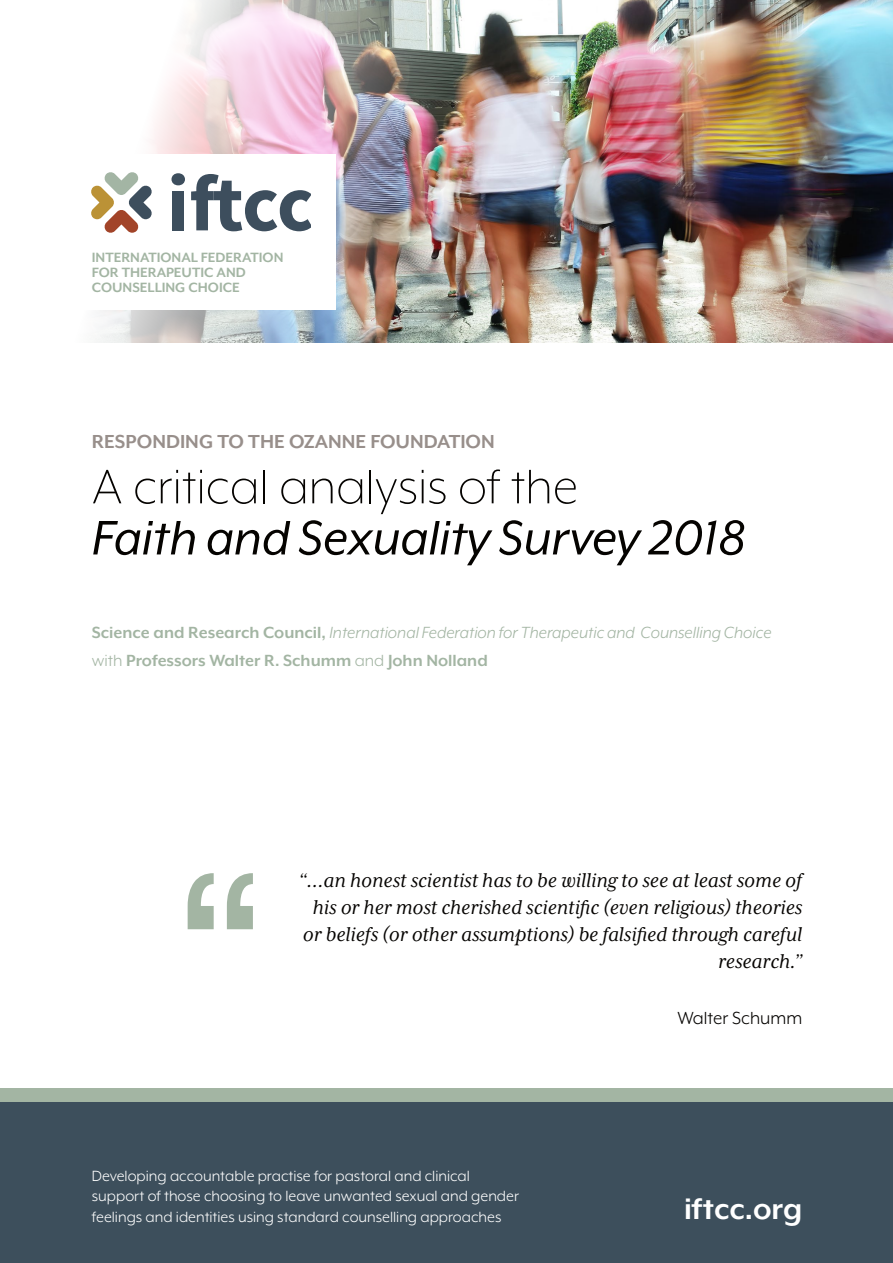
<style>
.page{position:relative;width:893px;height:1263px;background:#fff}
.page>*{position:absolute;margin:0;border:0;box-sizing:border-box;transform-origin:0 0}
.t1{font:italic 55.8px "Mr Eaves XL Mod OT";color:#050300}
.t2{font:300 55.8px "Mr Eaves XL Mod OT";color:#050300}
.t3{font:700 34.2px "Mr Eaves XL Mod OT";color:#fff}
.t4{font:italic 22.5px/27px "Mrs Eaves XL Serif OT";color:#050300;text-align:right}
.t5{font:700 21.75px "Mr Eaves XL Mod OT";color:#988f8b}
.t6{font:20.1px "Mr Eaves XL Mod OT";color:#050300}
.t7{font:700 18.6px/27.9px "Mr Eaves XL Mod OT";color:#a3b5a3}
.t8{font:17.1px/20.4px "Mr Eaves XL Mod OT";color:#fff}
.t9{font:700 15.45px/15.5px "Mr Eaves XL Mod OT";color:#a3b5a3}
.s1{font-weight:400;font-style:italic}
.s2{font-weight:400}
</style>
<div class="page">
<img style="left:97px;top:0;width:796px;height:342px">
<div style="left:0;top:1102px;width:893px;height:161px;background:#3d4f5c"></div>
<div style="left:0;top:154px;width:336px;height:155px;background:#fff"></div>
<svg style="left:188px;top:873px;width:65px;height:56px"></svg>
<div style="left:172px;top:191px;width:12px;height:39px;background:#3d4e5d"></div>
<div style="left:171px;top:173px;width:14px;height:12px;background:#3d4e5d;border-radius:50%"></div>
<svg style="left:191px;top:174px;width:120px;height:57px"></svg>
<svg style="left:92px;top:172px;width:60px;height:61px"></svg>
<div style="left:0;top:1089px;width:893px;height:13px;background:#a3b5a3"></div>
<p class="t9" style="left:92px;top:249px;width:193px">INTERNATIONAL FEDERATION<br>FOR THERAPEUTIC AND<br>COUNSELLING CHOICE</p>
<p class="t5" style="left:92px;top:430px;width:404px">RESPONDING TO THE OZANNE FOUNDATION</p>
<h1 class="t2" style="left:92px;top:459px;width:488px">A critical analysis of the</h1>
<h1 class="t1" style="left:92px;top:510px;width:656px">Faith and Sexuality Survey 2018</h1>
<p class="t7" style="left:92px;top:619px;width:681px">Science and Research Council, <span class="s1">International Federation for Therapeutic and Counselling Choice </span><span class="s2">with</span> Professors Walter R. Schumm <span class="s2">and</span> John Nolland</p>
<p class="t4" style="left:299px;top:867px;width:505px">“…an honest scientist has to be willing to see at least some of his or her most cherished scientific (even religious) theories or beliefs (or other assumptions) be falsified through careful research.”</p>
<p class="t8" style="left:92px;top:1165px;width:429px">Developing accountable practise for pastoral and clinical support of those choosing to leave unwanted sexual and gender feelings and identities using standard counselling approaches</p>
<p class="t6" style="left:677px;top:1007px;width:126px">Walter Schumm</p>
<h2 class="t3" style="left:684px;top:1191px;width:120px">iftcc.org</h2>
</div>
